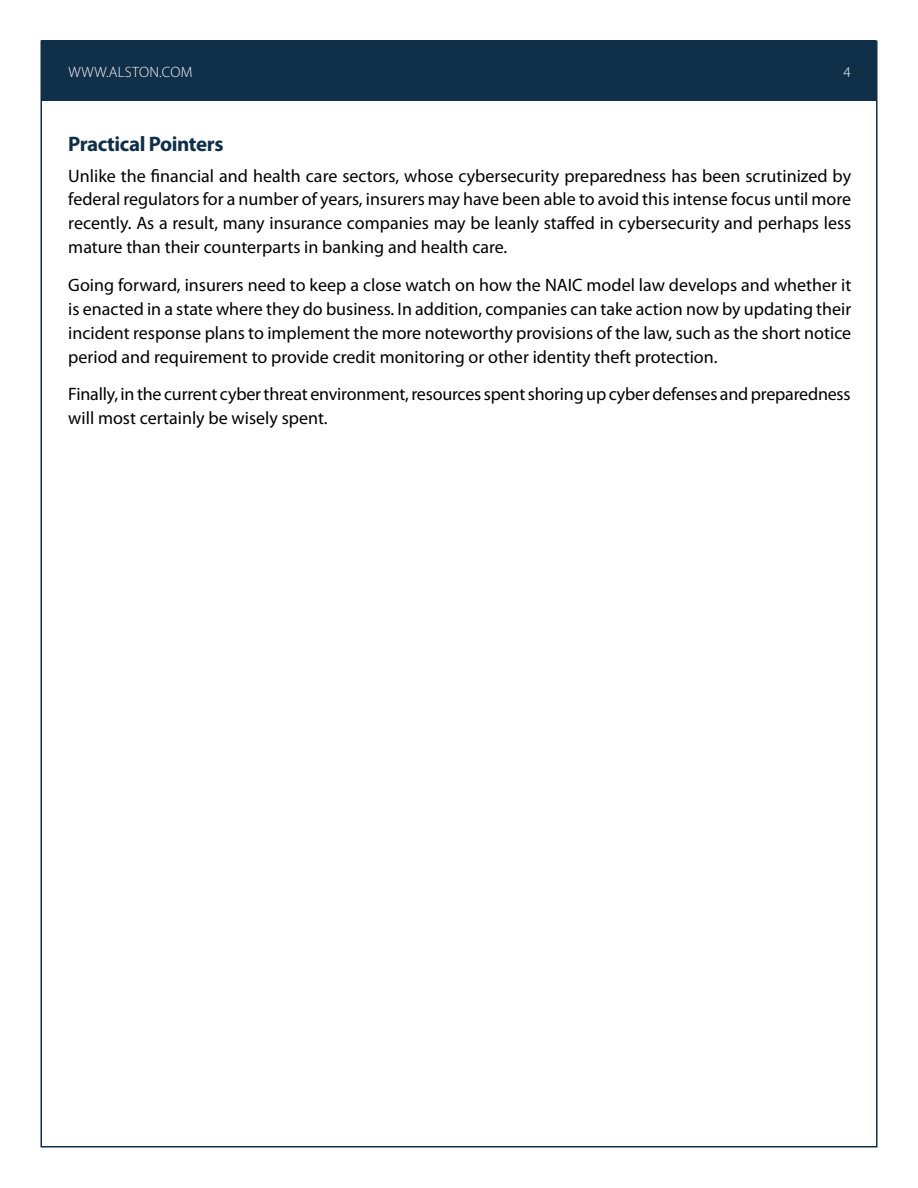
<style>
.page{position:relative;width:918px;height:1188px;background:#fff}
.page>*{position:absolute;margin:0;border:0;box-sizing:border-box;transform-origin:0 0}
.t1{font:700 21px "Myriad Pro";letter-spacing:-.02em;color:#102f48}
.t2{font:18px/24px "Myriad Pro";color:#000;text-align:justify}
.t3{font:300 15px "Myriad Pro";letter-spacing:.02em;color:#fff}
</style>
<div class="page">
<div style="left:42px;top:40px;width:834px;height:61px;background:#102f48"></div>
<p class="t3" style="left:68px;top:63px;width:126px">WWW.ALSTON.COM</p>
<p class="t3" style="left:843px;top:63px;width:9px">4</p>
<p class="t1" style="left:68px;top:130px;width:157px">Practical Pointers</p>
<p class="t2" style="left:68px;top:163px;width:784px">Unlike the financial and health care sectors, whose cybersecurity preparedness has been scrutinized by federal regulators for a number of years, insurers may have been able to avoid this intense focus until more recently. As a result, many insurance companies may be leanly staffed in cybersecurity and perhaps less mature than their counterparts in banking and health care.</p>
<p class="t2" style="left:68px;top:273px;width:785px">Going forward, insurers need to keep a close watch on how the NAIC model law develops and whether it is enacted in a state where they do business. In addition, companies can take action now by updating their incident response plans to implement the more noteworthy provisions of the law, such as the short notice period and requirement to provide credit monitoring or other identity theft protection.</p>
<p class="t2" style="left:68px;top:382px;width:784px">Finally, in the current cyber threat environment, resources spent shoring up cyber defenses and preparedness will most certainly be wisely spent.</p>
</div>
